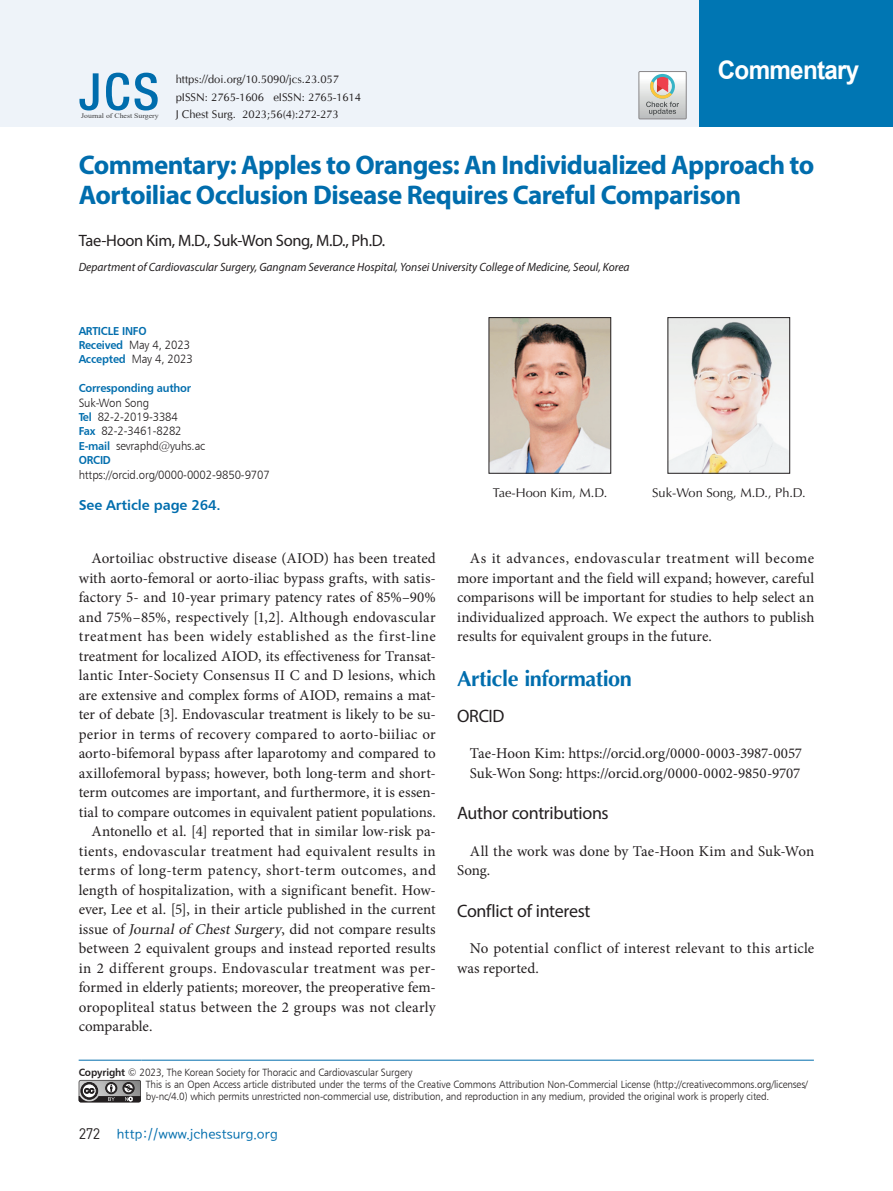
<style>
.page{position:relative;width:893px;height:1191px;background:#fff}
.page>*{position:absolute;margin:0;border:0;box-sizing:border-box;transform-origin:0 0}
.t1{font:500 condensed 51px "Helvetica Neue LT Std";color:#006dad}
.t2{font:700 27px/30px "Myriad Pro";letter-spacing:-.02em;color:#006dad}
.t3{font:700 25.5px "Arial";letter-spacing:-.03em;color:#fff;scale:.95 1}
.t4{font:700 21.75px "Optima LT Std";letter-spacing:-.02em;color:#006dad}
.t5{font:18px "Myriad Pro";letter-spacing:-.02em;color:#231f20}
.t6{font:16.5px "Myriad Pro";letter-spacing:-.02em;color:#231f20}
.t7{font:15px/19.5px "Minion Pro";letter-spacing:.005em;color:#231f20}
.t8{font:15px "Minion Pro";letter-spacing:.03em;color:#231f20}
.t9{font:15px "Minion Pro";letter-spacing:.04em;color:#231f20}
.t10{font:14.25px "Humanist 777 BT Bold B";letter-spacing:-.005em;color:#006dad}
.t11{font:13.5px "Seoul Namsan M";color:#006dad}
.t12{font:12.75px "Optima LT Std";color:#231f20}
.t13{font:12px/14.4px "Humanist 777 BT Light B";letter-spacing:-.01em;color:#231f20;scale:.95 1}
.t14{font:italic 12px "Myriad Pro";color:#231f20;scale:.96 1}
.t15{font:11.55px "Humanist 777 BT Bold B";letter-spacing:-.02em;color:#006dad;scale:.95 1}
.t16{font:11.25px/17.2px "CG Omega";color:#231f20}
.t17{font:10.5px/12.1px "Humanist 777 BT Light B";letter-spacing:-.01em;color:#231f20;scale:.95 1}
.t18{font:6.9px "Times New Roman";color:#3e3e3f;scale:1.13 1}
.s1{font-family:"Humanist 777 BT Bold B";font-size:11.55px;color:#006dad}
.s2{font-style:italic}
.s3{font-family:"Humanist 777 BT Bold B"}
.s4{font-family:"Dinreg";font-size:15px;color:#231f20}
</style>
<div class="page">
<div style="left:0;top:0;width:893px;height:126px;background:#eef3f9"></div>
<div style="left:699px;top:0;width:194px;height:126px;background:#0076b3"></div>
<hr style="left:79px;top:1060px;width:63px;height:1px;background:#006dad">
<hr style="left:142px;top:1060px;width:672px;height:1px;background:#006dad">
<svg style="left:79px;top:1080px;width:62px;height:22px"></svg>
<div style="left:639px;top:71px;width:47px;height:48px;border:1px solid #888688"></div>
<svg style="left:639px;top:72px;width:47px;height:47px;background:#cbc6c1"></svg>
<img style="left:491px;top:319px;width:118px;height:152px">
<div style="left:489px;top:317px;width:122px;height:156px;border:1px solid #231f20"></div>
<img style="left:670px;top:319px;width:118px;height:152px">
<div style="left:668px;top:317px;width:122px;height:156px;border:1px solid #231f20"></div>
<h3 class="t3" style="left:718px;top:52px;width:150px">Commentary</h3>
<h1 class="t1" style="left:79px;top:61px;width:82px">JCS</h1>
<p class="t18" style="left:81px;top:111px;width:70px">Journal of Chest Surgery</p>
<h2 class="t2" style="left:79px;top:149px;width:737px">Commentary: Apples to Oranges: An Individualized Approach to<br>Aortoiliac Occlusion Disease Requires Careful Comparison</h2>
<p class="t6" style="left:79px;top:230px;width:308px">Tae-Hoon Kim, M.D., Suk-Won Song, M.D., Ph.D.</p>
<p class="t14" style="left:79px;top:259px;width:575px">Department of Cardiovascular Surgery, Gangnam Severance Hospital, Yonsei University College of Medicine, Seoul, Korea</p>
<p class="t16" style="left:176px;top:71px;width:187px">https://doi.org/10.5090/jcs.23.057 pISSN: 2765-1606 eISSN: 2765-1614<br>J Chest Surg. 2023;56(4):272-273</p>
<p class="t15" style="left:79px;top:323px;width:73px">ARTICLE INFO</p>
<p class="t13" style="left:79px;top:337px;width:122px"><span class="s1">Received</span> May 4, 2023<br><span class="s1">Accepted</span> May 4, 2023</p>
<p class="t15" style="left:79px;top:381px;width:120px">Corresponding author</p>
<p class="t13" style="left:79px;top:395px;width:135px">Suk-Won Song<br><span class="s1">Tel</span> 82-2-2019-3384<br><span class="s1">Fax</span> 82-2-3461-8282<br><span class="s1">E-mail</span> sevraphd@yuhs.ac</p>
<p class="t15" style="left:79px;top:453px;width:35px">ORCID</p>
<p class="t13" style="left:79px;top:467px;width:203px">https://orcid.org/0000-0002-9850-9707</p>
<p class="t10" style="left:79px;top:495px;width:144px">See Article page 264.</p>
<p class="t7" style="left:91px;top:548px;width:346px">Aortoiliac obstructive disease (AIOD) has been treated</p>
<p class="t7" style="left:79px;top:568px;width:359px">with aorto-femoral or aorto-iliac bypass grafts, with satis-</p>
<p class="t7" style="left:79px;top:587px;width:359px">factory 5- and 10-year primary patency rates of 85%–90%</p>
<p class="t7" style="left:79px;top:607px;width:359px">and 75%–85%, respectively [1,2]. Although endovascular</p>
<p class="t9" style="left:79px;top:626px;width:359px">treatment has been widely established as the first-line</p>
<p class="t7" style="left:79px;top:646px;width:359px">treatment for localized AIOD, its effectiveness for Transat-</p>
<p class="t7" style="left:79px;top:665px;width:359px">lantic Inter-Society Consensus II C and D lesions, which</p>
<p class="t7" style="left:79px;top:685px;width:359px">are extensive and complex forms of AIOD, remains a mat-</p>
<p class="t7" style="left:79px;top:704px;width:359px">ter of debate [3]. Endovascular treatment is likely to be su-</p>
<p class="t7" style="left:79px;top:724px;width:359px">perior in terms of recovery compared to aorto-biiliac or</p>
<p class="t7" style="left:79px;top:743px;width:359px">aorto-bifemoral bypass after laparotomy and compared to</p>
<p class="t7" style="left:79px;top:763px;width:359px">axillofemoral bypass; however, both long-term and short-</p>
<p class="t7" style="left:79px;top:782px;width:359px">term outcomes are important, and furthermore, it is essen-</p>
<p class="t7" style="left:79px;top:802px;width:359px">tial to compare outcomes in equivalent patient populations.</p>
<p class="t7" style="left:91px;top:821px;width:346px">Antonello et al. [4] reported that in similar low-risk pa-</p>
<p class="t7" style="left:79px;top:841px;width:359px">tients, endovascular treatment had equivalent results in</p>
<p class="t8" style="left:79px;top:860px;width:359px">terms of long-term patency, short-term outcomes, and</p>
<p class="t7" style="left:79px;top:880px;width:359px">length of hospitalization, with a significant benefit. How-</p>
<p class="t7" style="left:79px;top:899px;width:359px">ever, Lee et al. [5], in their article published in the current</p>
<p class="t7" style="left:79px;top:919px;width:359px">issue of <span class="s2">Journal of Chest Surgery</span>, did not compare results</p>
<p class="t7" style="left:79px;top:938px;width:359px">between 2 equivalent groups and instead reported results</p>
<p class="t8" style="left:79px;top:957px;width:359px">in 2 different groups. Endovascular treatment was per-</p>
<p class="t7" style="left:79px;top:977px;width:359px">formed in elderly patients; moreover, the preoperative fem-</p>
<p class="t7" style="left:79px;top:997px;width:359px">oropopliteal status between the 2 groups was not clearly</p>
<p class="t7" style="left:79px;top:1016px;width:75px">comparable.</p>
<p class="t12" style="left:493px;top:485px;width:116px">Tae-Hoon Kim, M.D.</p>
<p class="t12" style="left:652px;top:485px;width:155px">Suk-Won Song, M.D., Ph.D.</p>
<p class="t7" style="left:457px;top:548px;width:359px;text-align:justify;text-indent:13px">As it advances, endovascular treatment will become more important and the field will expand; however, careful comparisons will be important for studies to help select an individualized approach. We expect the authors to publish results for equivalent groups in the future.</p>
<h3 class="t4" style="left:457px;top:665px;width:176px">Article information</h3>
<p class="t5" style="left:457px;top:704px;width:49px">ORCID</p>
<p class="t7" style="left:470px;top:743px;width:334px">Tae-Hoon Kim: https://orcid.org/0000-0003-3987-0057<br>Suk-Won Song: https://orcid.org/0000-0002-9850-9707</p>
<p class="t5" style="left:457px;top:802px;width:153px">Author contributions</p>
<p class="t7" style="left:457px;top:841px;width:359px;text-indent:13px">All the work was done by Tae-Hoon Kim and Suk-Won<br>Song.</p>
<p class="t5" style="left:457px;top:899px;width:135px">Conflict of interest</p>
<p class="t7" style="left:457px;top:938px;width:359px;text-indent:13px">No potential conflict of interest relevant to this article was reported.</p>
<p class="t17" style="left:146px;top:1065px;width:698px;text-indent:-67px"><span class="s3">Copyright</span> © 2023, The Korean Society for Thoracic and Cardiovascular Surgery<br>This is an Open Access article distributed under the terms of the Creative Commons Attribution Non-Commercial License (http://creativecommons.org/licenses/ by-nc/4.0) which permits unrestricted non-commercial use, distribution, and reproduction in any medium, provided the original work is properly cited.</p>
<p class="t11" style="left:79px;top:1126px;width:201px"><span class="s4">272</span> http://www.jchestsurg.org</p>
</div>
